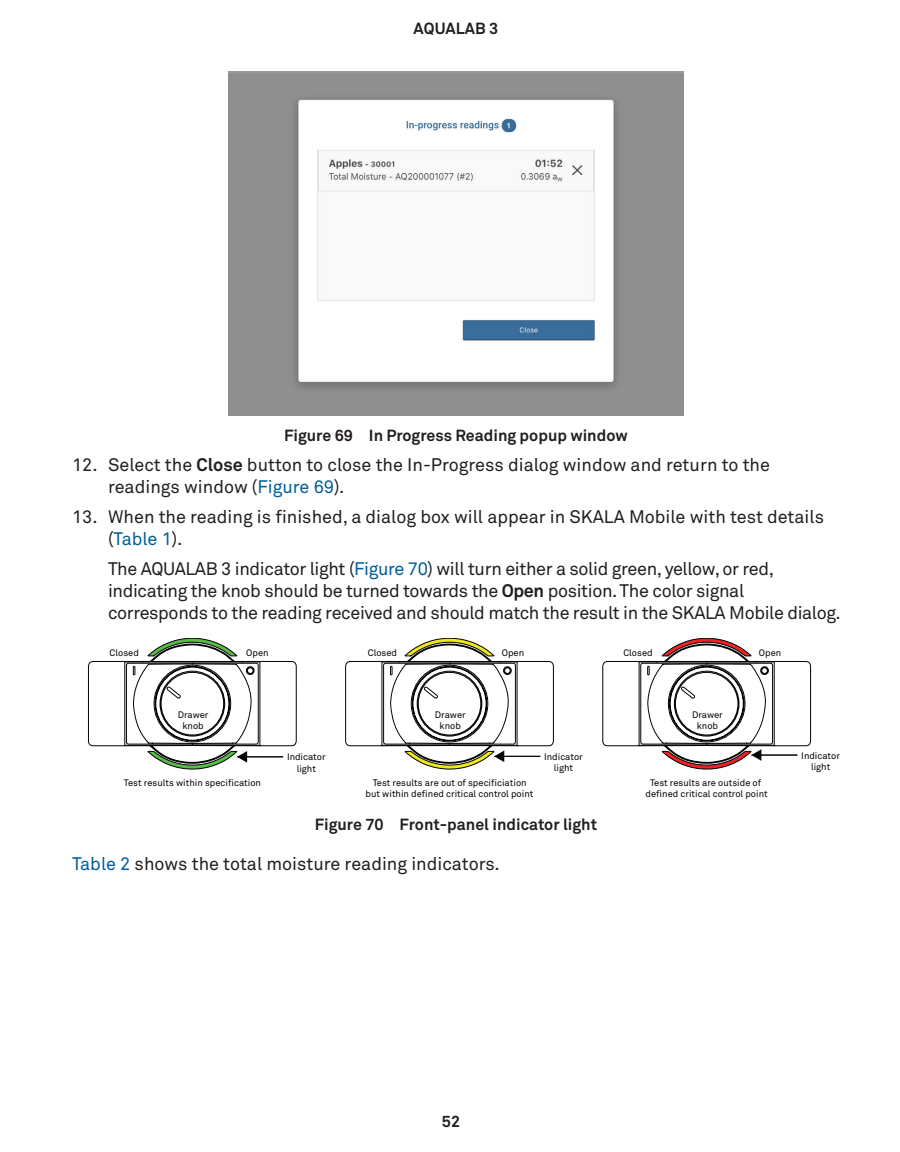
<style>
.page{position:relative;width:900px;height:1152px;background:#fff}
.page>*{position:absolute;margin:0;border:0;box-sizing:border-box;transform-origin:0 0}
.t1{font:18px/22px "Akkurat Pro";color:#231f20}
.t2{font:18px/21.8px "Akkurat Pro";letter-spacing:-.02em;color:#231f20}
.t3{font:700 16px "Akkurat Pro";color:#231f20}
.t4{font:9.4px/11.2px "Akkurat Pro";color:#020304;text-align:center}
.s1{font-weight:700}
.s2{color:#005e99}
</style>
<div class="page">
<img style="left:228px;top:72px;width:456px;height:343px">
<svg style="left:345px;top:638px;width:209px;height:131px"></svg>
<svg style="left:88px;top:638px;width:209px;height:131px"></svg>
<svg style="left:602px;top:638px;width:209px;height:131px"></svg>
<h2 class="t3" style="left:414px;top:18px;width:86px">AQUALAB 3</h2>
<h2 class="t3" style="left:284px;top:426px;width:345px">Figure 69 In Progress Reading popup window</h2>
<h1 class="t1" style="left:108px;top:454px;width:664px;text-indent:-36px">12. Select the <span class="s1">Close</span> button to close the In-Progress dialog window and return to the readings window (<span class="s2">Figure 69</span>).</h1>
<h1 class="t1" style="left:108px;top:506px;width:718px;text-indent:-36px">13. When the reading is finished, a dialog box will appear in SKALA Mobile with test details (<span class="s2">Table 1</span>).</h1>
<p class="t2" style="left:108px;top:558px;width:734px">The AQUALAB 3 indicator light (<span class="s2">Figure 70</span>) will turn either a solid green, yellow, or red, indicating the knob should be turned towards the <span class="s1">Open</span> position. The color signal corresponds to the reading received and should match the result in the SKALA Mobile dialog.</p>
<p class="t4" style="left:368px;top:647px;width:31px">Closed</p>
<p class="t4" style="left:502px;top:647px;width:24px">Open</p>
<p class="t4" style="left:623px;top:647px;width:31px">Closed</p>
<p class="t4" style="left:759px;top:647px;width:24px">Open</p>
<p class="t4" style="left:110px;top:647px;width:31px">Closed</p>
<p class="t4" style="left:246px;top:647px;width:24px">Open</p>
<p class="t4" style="left:178px;top:709px;width:32px">Drawer knob</p>
<p class="t4" style="left:435px;top:709px;width:32px">Drawer knob</p>
<p class="t4" style="left:692px;top:709px;width:32px">Drawer knob</p>
<p class="t4" style="left:287px;top:752px;width:40px">Indicator light</p>
<p class="t4" style="left:544px;top:751px;width:40px">Indicator light</p>
<p class="t4" style="left:801px;top:750px;width:40px">Indicator light</p>
<p class="t4" style="left:124px;top:777px;width:139px">Test results within specification</p>
<p class="t4" style="left:366px;top:777px;width:169px">Test results are out of specificiation but within defined critical control point</p>
<p class="t4" style="left:646px;top:777px;width:124px">Test results are outside of defined critical control point</p>
<h2 class="t3" style="left:315px;top:814px;width:284px">Figure 70 Front-panel indicator light</h2>
<h1 class="t1" style="left:72px;top:852px;width:429px"><span class="s2">Table 2</span> shows the total moisture reading indicators.</h1>
<h2 class="t3" style="left:442px;top:1111px;width:20px">52</h2>
</div>
